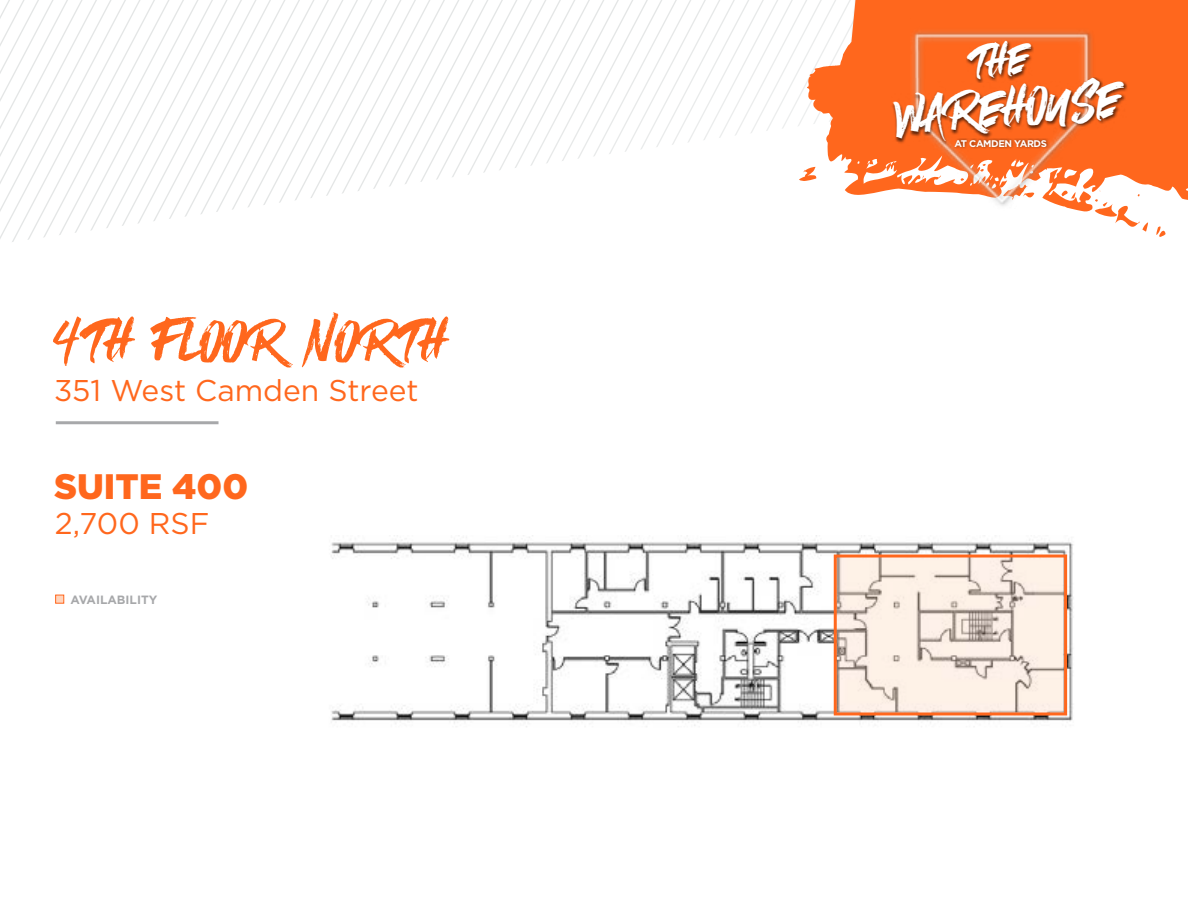
<style>
.page{position:relative;width:1188px;height:918px;background:#fff}
.page>*{position:absolute;margin:0;border:0;box-sizing:border-box;transform-origin:0 0}
.t1{font:50.1px "Mystique";letter-spacing:.03em;color:#ff671d}
.t2{font:46.35px "Mystique";color:#fff}
.t3{font:900 35.4px "Gotham";color:#ff671d}
.t4{font:30px "Gotham";color:#ff671d}
.t5{font:700 12px "Gotham";color:#a7a8aa}
.t6{font:700 9.6px "Gotham";letter-spacing:-.04em;color:#fff}
</style>
<div class="page">
<svg style="left:0;top:0;width:843px;height:242px"></svg>
<div style="left:844px;top:0;width:344px;height:101px;background:#ff671d"></div>
<svg style="left:799px;top:101px;width:389px;height:136px"></svg>
<div style="left:910px;top:26px;width:186px;height:185px;background:#000;opacity:.45"></div>
<img style="left:911px;top:18px;width:182px;height:190px">
<div style="left:891px;top:77px;width:237px;height:69px;background:#000;opacity:.63"></div>
<div style="left:955px;top:138px;width:94px;height:11px;background:#000;opacity:.38"></div>
<hr style="left:56px;top:421px;width:163px;height:3px;background:#a7a8aa">
<div style="left:55px;top:595px;width:9px;height:9px;background:#ffd4bc;border:1px solid #ff671d"></div>
<img style="left:331px;top:536px;width:742px;height:191px">
<svg style="left:838px;top:559px;width:225px;height:153px;background:#eee1d8"></svg>
<div style="left:834px;top:555px;width:233px;height:161px;border:3px solid #ff671d"></div>
<svg style="left:807px;top:38px;width:226px;height:131px;background:#e66e33"></svg>
<h1 class="t1" style="left:54px;top:314px;width:393px">4th Floor North</h1>
<p class="t4" style="left:54px;top:371px;width:366px">351 West Camden Street</p>
<p class="t3" style="left:54px;top:462px;width:196px">SUITE 400</p>
<p class="t4" style="left:55px;top:504px;width:156px">2,700 RSF</p>
<p class="t5" style="left:70px;top:592px;width:89px">AVAILABILITY</p>
<h2 class="t2" style="left:892px;top:92px;width:227px;rotate:-5deg">warehouse</h2>
<p class="t6" style="left:955px;top:137px;width:94px">AT CAMDEN YARDS</p>
</div>
